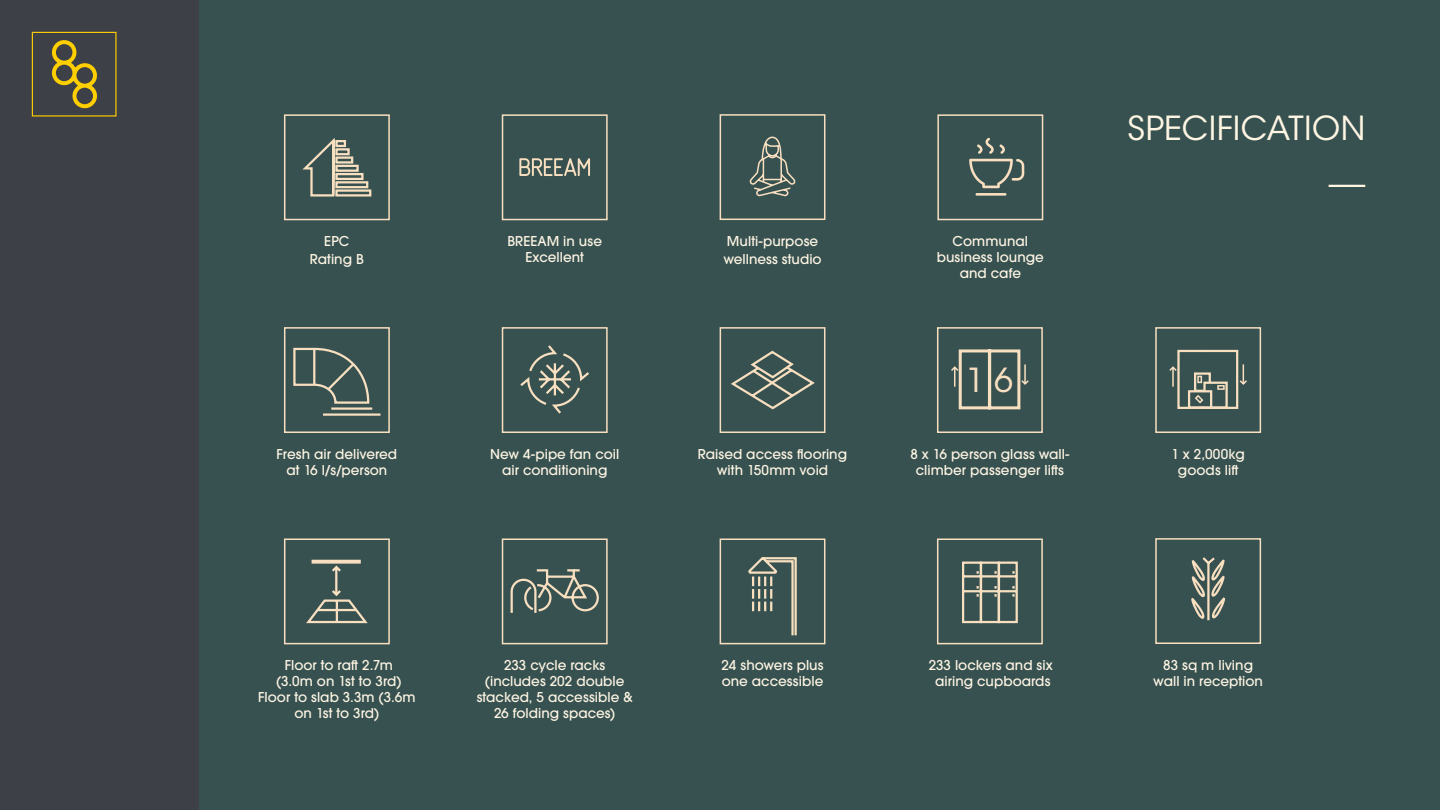
<style>
.page{position:relative;width:1440px;height:810px;background:#fff}
.page>*{position:absolute;margin:0;border:0;box-sizing:border-box;transform-origin:0 0}
.t1{font:33px "ITC Avant Garde Std";letter-spacing:.01em;color:#fef5e3}
.t2{font:33px "ITC Avant Garde Std";color:#f8dfbf}
.t3{font:500 13.5px/16.2px "ITC Avant Garde Pro";letter-spacing:.005em;color:#fef5e3;text-align:center}
</style>
<div class="page">
<div style="left:0;top:0;width:205px;height:810px;background:#3d4047"></div>
<div style="left:200px;top:0;width:1240px;height:810px;background:#375151"></div>
<div style="left:284px;top:327px;width:106px;height:106px;border:2px solid #f8dfbf"></div>
<div style="left:284px;top:539px;width:106px;height:105px;border:2px solid #f8dfbf"></div>
<svg style="left:293px;top:347px;width:88px;height:69px"></svg>
<svg style="left:306px;top:559px;width:62px;height:65px"></svg>
<div style="left:284px;top:114px;width:106px;height:106px;border:2px solid #f8dfbf"></div>
<svg style="left:302px;top:138px;width:70px;height:59px"></svg>
<div style="left:32px;top:32px;width:85px;height:85px;border:1px solid #ffcf00"></div>
<svg style="left:52px;top:40px;width:45px;height:69px"></svg>
<div style="left:502px;top:327px;width:106px;height:106px;border:2px solid #f8dfbf"></div>
<div style="left:502px;top:539px;width:106px;height:105px;border:2px solid #f8dfbf"></div>
<svg style="left:520px;top:345px;width:69px;height:69px"></svg>
<svg style="left:510px;top:569px;width:89px;height:44px"></svg>
<div style="left:502px;top:114px;width:106px;height:106px;border:2px solid #f8dfbf"></div>
<svg style="left:519px;top:158px;width:71px;height:18px"></svg>
<div style="left:937px;top:114px;width:106px;height:106px;border:2px solid #f8dfbf"></div>
<svg style="left:969px;top:138px;width:55px;height:58px"></svg>
<div style="left:937px;top:539px;width:106px;height:105px;border:2px solid #f8dfbf"></div>
<div style="left:937px;top:327px;width:106px;height:106px;border:2px solid #f8dfbf"></div>
<svg style="left:951px;top:349px;width:78px;height:61px"></svg>
<svg style="left:962px;top:561px;width:56px;height:63px"></svg>
<div style="left:1155px;top:327px;width:106px;height:106px;border:2px solid #f8dfbf"></div>
<svg style="left:1169px;top:349px;width:78px;height:60px"></svg>
<div style="left:1155px;top:538px;width:106px;height:106px;border:2px solid #f8dfbf"></div>
<svg style="left:1191px;top:557px;width:34px;height:64px"></svg>
<div style="left:720px;top:539px;width:105px;height:105px;border:2px solid #f8dfbf"></div>
<div style="left:720px;top:327px;width:105px;height:106px;border:2px solid #f8dfbf"></div>
<svg style="left:731px;top:350px;width:84px;height:60px"></svg>
<svg style="left:748px;top:557px;width:49px;height:79px"></svg>
<div style="left:720px;top:114px;width:105px;height:106px;border:2px solid #f8dfbf"></div>
<hr style="left:1329px;top:185px;width:36px;height:2px;background:#fef5e3">
<svg style="left:749px;top:136px;width:47px;height:61px"></svg>
<p class="t3" style="left:324px;top:233px;width:27px">EPC</p>
<p class="t3" style="left:310px;top:251px;width:56px">Rating B</p>
<p class="t3" style="left:277px;top:445px;width:122px">Fresh air delivered at 16 l/s/person</p>
<p class="t3" style="left:507px;top:233px;width:96px">BREEAM in use<br>Excellent</p>
<p class="t3" style="left:490px;top:445px;width:131px">New 4-pipe fan coil air conditioning</p>
<p class="t3" style="left:727px;top:233px;width:93px">Multi-purpose</p>
<p class="t3" style="left:723px;top:251px;width:100px">wellness studio</p>
<p class="t3" style="left:698px;top:445px;width:151px">Raised access flooring with 150mm void</p>
<p class="t3" style="left:937px;top:233px;width:109px">Communal business lounge and cafe</p>
<p class="t2" style="left:966px;top:360px;width:48px">1 6</p>
<p class="t3" style="left:910px;top:445px;width:160px">8 x 16 person glass wall&shy;climber passenger lifts</p>
<p class="t1" style="left:1127px;top:108px;width:239px">SPECIFICATION</p>
<p class="t3" style="left:1171px;top:445px;width:75px">1 x 2,000kg goods lift</p>
<p class="t3" style="left:258px;top:657px;width:159px">Floor to raft 2.7m<br>(3.0m on 1st to 3rd)<br>Floor to slab 3.3m (3.6m on 1st to 3rd)</p>
<p class="t3" style="left:477px;top:657px;width:158px">233 cycle racks (includes 202 double stacked, 5 accessible &amp;<br>26 folding spaces)</p>
<p class="t3" style="left:721px;top:657px;width:104px;text-align:left">24 showers plus one accessible</p>
<p class="t3" style="left:929px;top:657px;width:125px">233 lockers and six airing cupboards</p>
<p class="t3" style="left:1153px;top:657px;width:111px">83 sq m living wall in reception</p>
</div>
